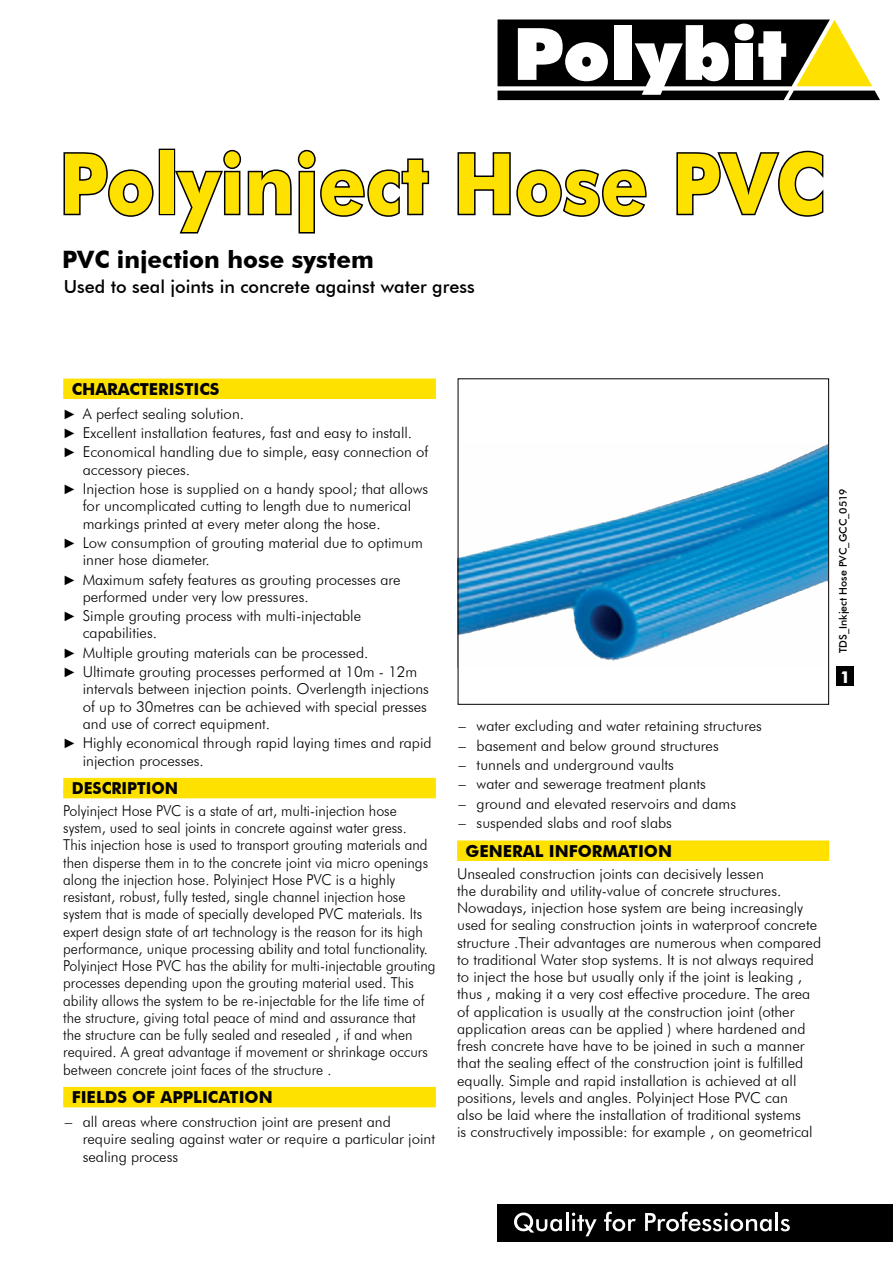
<style>
.page{position:relative;width:893px;height:1263px;background:#fff}
.page>*{position:absolute;margin:0;border:0;box-sizing:border-box;transform-origin:0 0}
.t1{font:700 84px "Futura BT";color:#ffe100;scale:.92 1}
.t2{font:700 24px "Futura BT";color:#000}
.t3{font:500 18px "Futura BT";color:#000}
.t4{font:700 16.5px "Futura BT";color:#000}
.t5{font:700 16.5px "Futura BT";color:#000;scale:.95 1}
.t6{font:700 16.5px "Futura BT";color:#fff}
.t7{font:300 15px/17.2px "Futura BT";color:#000}
.t8{font:300 15px/17.2px "Futura BT";color:#000;scale:.95 1}
.t9{font:500 10.5px "Futura BT";color:#000}
.s1{font-family:"Arial Narrow";font-weight:400;font-size:13.5px}
</style>
<div class="page">
<div style="left:837px;top:666px;width:17px;height:20px;background:#000"></div>
<svg style="left:497px;top:19px;width:383px;height:81px"></svg>
<div style="left:614px;top:25px;width:18px;height:55px;background:#fff"></div>
<div style="left:498px;top:1204px;width:395px;height:38px;background:#000"></div>
<svg style="left:514px;top:1212px;width:83px;height:24px"></svg>
<svg style="left:604px;top:1212px;width:32px;height:19px"></svg>
<svg style="left:645px;top:1212px;width:127px;height:19px"></svg>
<hr style="left:775px;top:1212px;width:3px;height:19px;background:#fff">
<svg style="left:780px;top:1219px;width:10px;height:12px"></svg>
<img style="left:460px;top:444px;width:367px;height:218px">
<svg style="left:63px;top:152px;width:91px;height:65px"></svg>
<div style="left:159px;top:149px;width:16px;height:66px;border:3px solid #000"></div>
<svg style="left:173px;top:148px;width:257px;height:86px"></svg>
<svg style="left:457px;top:152px;width:190px;height:65px"></svg>
<svg style="left:676px;top:150px;width:148px;height:67px"></svg>
<div style="left:63px;top:378px;width:373px;height:17px;background:#ffe100"></div>
<div style="left:63px;top:391px;width:373px;height:8px;background:#ffe100"></div>
<div style="left:63px;top:778px;width:373px;height:16px;background:#ffe100"></div>
<div style="left:63px;top:790px;width:373px;height:8px;background:#ffe100"></div>
<div style="left:63px;top:1087px;width:373px;height:16px;background:#ffe100"></div>
<div style="left:63px;top:1099px;width:373px;height:8px;background:#ffe100"></div>
<div style="left:457px;top:840px;width:372px;height:17px;background:#ffe100"></div>
<div style="left:457px;top:853px;width:372px;height:8px;background:#ffe100"></div>
<div style="left:458px;top:378px;width:371px;height:327px;border:1px solid #000"></div>
<h1 class="t1" style="left:59px;top:133px;width:833px">Polyinject Hose PVC</h1>
<h2 class="t2" style="left:62px;top:244px;width:313px">PVC injection hose system</h2>
<p class="t3" style="left:64px;top:275px;width:412px">Used to seal joints in concrete against water gress</p>
<p class="t4" style="left:72px;top:379px;width:149px">CHARACTERISTICS</p>
<p class="t7" style="left:65px;top:403px;width:365px;line-height:19.4px"><span class="s1">►</span> A perfect sealing solution.<br><span class="s1">►</span> Excellent installation features, fast and easy to install. <span class="s1">►</span> Economical handling due to simple, easy connection of</p>
<p class="t7" style="left:65px;top:459px;width:365px;line-height:19.4px;text-indent:18px">accessory pieces.<br><span class="s1">►</span> Injection hose is supplied on a handy spool; that allows</p>
<p class="t7" style="left:83px;top:497px;width:330px">for uncomplicated cutting to length due to numerical markings printed at every meter along the hose.</p>
<p class="t7" style="left:83px;top:534px;width:342px;text-indent:-18px"><span class="s1">►</span> Low consumption of grouting material due to optimum inner hose diameter.</p>
<p class="t7" style="left:83px;top:570px;width:319px;text-indent:-18px"><span class="s1">►</span> Maximum safety features as grouting processes are performed under very low pressures.</p>
<p class="t7" style="left:83px;top:607px;width:280px;text-indent:-18px"><span class="s1">►</span> Simple grouting process with multi-injectable capabilities.</p>
<p class="t7" style="left:65px;top:643px;width:354px;line-height:19.4px"><span class="s1">►</span> Multiple grouting materials can be processed.<br><span class="s1">►</span> Ultimate grouting processes performed at 10m - 12m</p>
<p class="t7" style="left:83px;top:680px;width:348px">intervals between injection points. Overlength injections of up to 30metres can be achieved with special presses and use of correct equipment.</p>
<p class="t7" style="left:83px;top:734px;width:350px;text-indent:-18px"><span class="s1">►</span> Highly economical through rapid laying times and rapid injection processes.</p>
<p class="t5" style="left:72px;top:778px;width:114px">DESCRIPTION</p>
<p class="t8" style="left:63px;top:802px;width:393px">Polyinject Hose PVC is a state of art, multi-injection hose system, used to seal joints in concrete against water gress.<br>This injection hose is used to transport grouting materials and then disperse them in to the concrete joint via micro openings along the injection hose. Polyinject Hose PVC is a highly resistant, robust, fully tested, single channel injection hose system that is made of specially developed PVC materials. Its expert design state of art technology is the reason for its high performance, unique processing ability and total functionality.<br>Polyinject Hose PVC has the ability for multi-injectable grouting processes depending upon the grouting material used. This ability allows the system to be re-injectable for the life time of the structure, giving total peace of mind and assurance that the structure can be fully sealed and resealed , if and when required. A great advantage if movement or shrinkage occurs between concrete joint faces of the structure .</p>
<p class="t4" style="left:72px;top:1087px;width:203px">FIELDS OF APPLICATION</p>
<p class="t7" style="left:83px;top:1113px;width:354px;text-indent:-18px">– all areas where construction joint are present and require sealing against water or require a particular joint sealing process</p>
<p class="t7" style="left:459px;top:717px;width:305px">– water excluding and water retaining structures</p>
<p class="t7" style="left:459px;top:737px;width:262px">– basement and below ground structures</p>
<p class="t7" style="left:459px;top:756px;width:217px">– tunnels and underground vaults</p>
<p class="t7" style="left:459px;top:775px;width:249px">– water and sewerage treatment plants</p>
<p class="t7" style="left:459px;top:795px;width:279px">– ground and elevated reservoirs and dams</p>
<p class="t7" style="left:459px;top:814px;width:215px">– suspended slabs and roof slabs</p>
<p class="t4" style="left:466px;top:841px;width:208px">GENERAL INFORMATION</p>
<p class="t7" style="left:457px;top:864px;width:365px">Unsealed construction joints can decisively lessen<br>the durability and utility-value of concrete structures.<br>Nowadays, injection hose system are being increasingly used for sealing construction joints in waterproof concrete structure .Their advantages are numerous when compared to traditional Water stop systems. It is not always required to inject the hose but usually only if the joint is leaking , thus , making it a very cost effective procedure. The area of application is usually at the construction joint (other application areas can be applied ) where hardened and fresh concrete have have to be joined in such a manner that the sealing effect of the construction joint is fulfilled equally. Simple and rapid installation is achieved at all positions, levels and angles. Polyinject Hose PVC can<br>also be laid where the installation of traditional systems<br>is constructively impossible: for example , on geometrical</p>
<p class="t9" style="left:837px;top:653px;width:166px;rotate:-90deg">TDS_Inkject Hose PVC_GCC_0519</p>
<p class="t6" style="left:840px;top:667px;width:12px">1</p>
</div>
